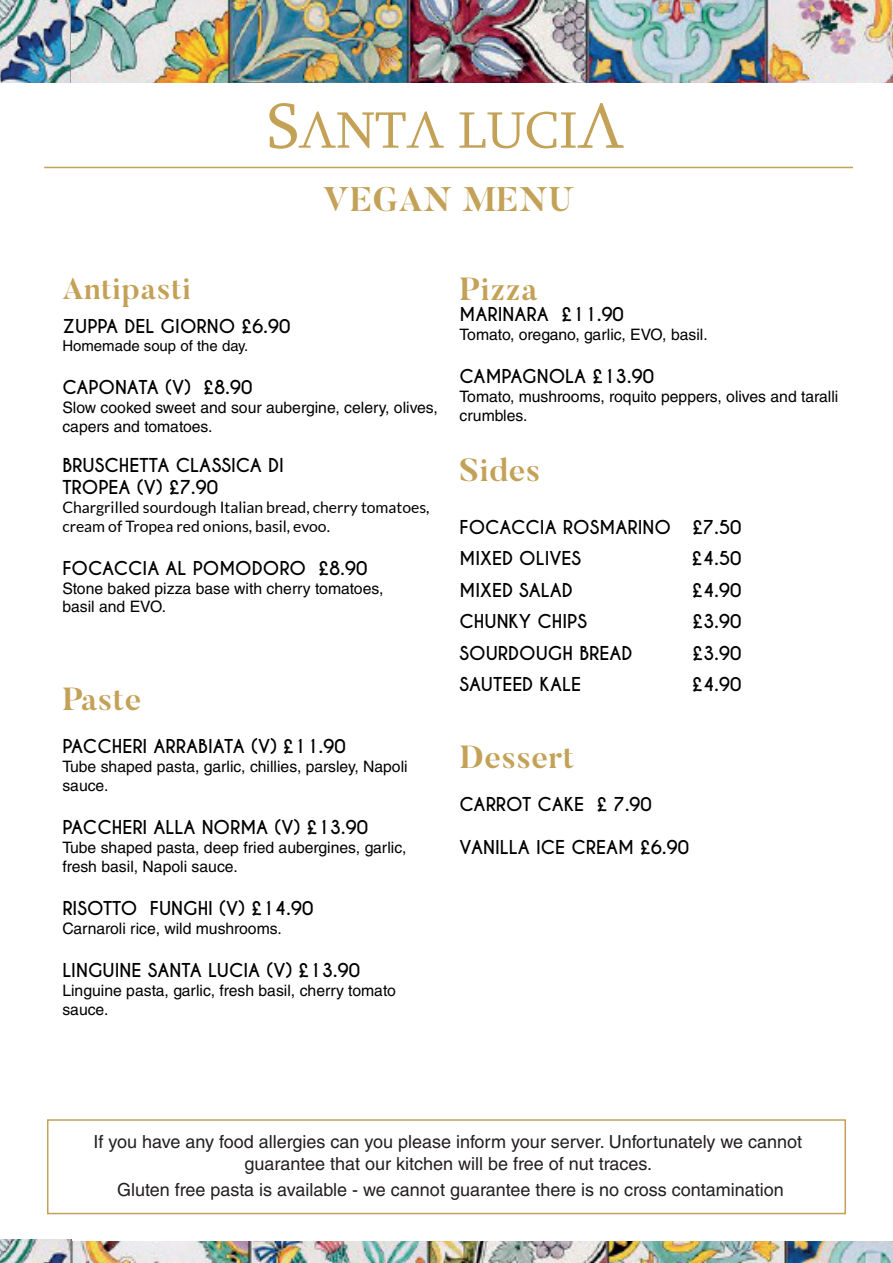
<style>
.page{position:relative;width:893px;height:1263px;background:#fff}
.page>*{position:absolute;margin:0;border:0;box-sizing:border-box;transform-origin:0 0}
.t1{font:700 33.9px "Butler";letter-spacing:.02em;color:#c3a157}
.t2{font:700 31.8px "Butler";letter-spacing:.02em;color:#c3a157}
.t3{font:700 30.15px "Butler";letter-spacing:.02em;color:#c3a157}
.t4{font:700 18px/21.6px "Caviar Dreams";color:#000}
.t5{font:18px/21.6px "Helvetica LT Std";color:#231f20;text-align:center}
.t6{font:15.75px/18.9px "Helvetica LT Std";color:#000}
.t7{font:15.75px/18.9px "Lato";color:#000}
.t8{font:15px "Helvetica LT Std";color:#000}
</style>
<div class="page">
<svg style="left:269px;top:103px;width:175px;height:46px"></svg>
<svg style="left:459px;top:103px;width:165px;height:45px"></svg>
<hr style="left:44px;top:167px;width:809px;height:1px;background:#c3a157">
<div style="left:47px;top:1119px;width:799px;height:95px;border:2px solid #c3a157"></div>
<img style="left:0;top:1240px;width:893px;height:23px">
<img style="left:0;top:0;width:893px;height:82px">
<h1 class="t1" style="left:323px;top:178px;width:253px">VEGAN MENU</h1>
<h3 class="t3" style="left:62px;top:269px;width:130px">Antipasti</h3>
<p class="t4" style="left:62px;top:316px;width:230px">ZUPPA DEL GIORNO £6.90</p>
<p class="t8" style="left:62px;top:337px;width:188px">Homemade soup of the day.</p>
<p class="t4" style="left:62px;top:377px;width:192px">CAPONATA (V) £8.90</p>
<p class="t6" style="left:62px;top:398px;width:377px">Slow cooked sweet and sour aubergine, celery, olives, capers and tomatoes.</p>
<p class="t4" style="left:62px;top:455px;width:223px">BRUSCHETTA CLASSICA DI<br>TROPEA (V) £7.90</p>
<p class="t7" style="left:62px;top:497px;width:369px">Chargrilled sourdough Italian bread, cherry tomatoes, cream of Tropea red onions, basil, evoo.</p>
<p class="t4" style="left:62px;top:557px;width:307px">FOCACCIA AL POMODORO £8.90</p>
<p class="t6" style="left:62px;top:578px;width:323px">Stone baked pizza base with cherry tomatoes, basil and EVO.</p>
<h2 class="t2" style="left:62px;top:679px;width:81px">Paste</h2>
<p class="t4" style="left:62px;top:736px;width:285px">PACCHERI ARRABIATA (V) £11.90</p>
<p class="t6" style="left:62px;top:757px;width:347px">Tube shaped pasta, garlic, chillies, parsley, Napoli sauce.</p>
<p class="t4" style="left:62px;top:817px;width:307px">PACCHERI ALLA NORMA (V) £13.90</p>
<p class="t6" style="left:62px;top:838px;width:346px">Tube shaped pasta, deep fried aubergines, garlic, fresh basil, Napoli sauce.</p>
<p class="t4" style="left:62px;top:898px;width:252px">RISOTTO FUNGHI (V) £14.90</p>
<p class="t6" style="left:62px;top:919px;width:221px">Carnaroli rice, wild mushrooms.</p>
<p class="t4" style="left:62px;top:960px;width:299px">LINGUINE SANTA LUCIA (V) £13.90</p>
<p class="t6" style="left:62px;top:981px;width:335px">Linguine pasta, garlic, fresh basil, cherry tomato sauce.</p>
<h2 class="t2" style="left:460px;top:268px;width:80px">Pizza</h2>
<p class="t4" style="left:460px;top:304px;width:166px">MARINARA £11.90</p>
<p class="t6" style="left:460px;top:325px;width:250px">Tomato, oregano, garlic, EVO, basil.</p>
<p class="t4" style="left:460px;top:366px;width:196px">CAMPAGNOLA £13.90</p>
<p class="t6" style="left:460px;top:387px;width:380px">Tomato, mushrooms, roquito peppers, olives and taralli crumbles.</p>
<h2 class="t2" style="left:460px;top:449px;width:82px">Sides</h2>
<p class="t4" style="left:460px;top:512px;width:283px;line-height:31.5px">FOCACCIA ROSMARINO £7.50<br>MIXED OLIVES</p>
<p class="t4" style="left:692px;top:548px;width:51px">£4.50</p>
<p class="t4" style="left:460px;top:580px;width:115px">MIXED SALAD</p>
<p class="t4" style="left:692px;top:580px;width:51px">£4.90</p>
<p class="t4" style="left:460px;top:611px;width:129px">CHUNKY CHIPS</p>
<p class="t4" style="left:692px;top:611px;width:51px">£3.90</p>
<p class="t4" style="left:460px;top:643px;width:174px">SOURDOUGH BREAD</p>
<p class="t4" style="left:692px;top:643px;width:51px">£3.90</p>
<p class="t4" style="left:460px;top:674px;width:123px">SAUTEED KALE</p>
<p class="t4" style="left:692px;top:674px;width:51px">£4.90</p>
<h2 class="t2" style="left:460px;top:736px;width:116px">Dessert</h2>
<p class="t4" style="left:460px;top:794px;width:194px">CARROT CAKE £ 7.90</p>
<p class="t4" style="left:460px;top:837px;width:231px">VANILLA ICE CREAM £6.90</p>
<p class="t5" style="left:94px;top:1131px;width:710px">If you have any food allergies can you please inform your server. Unfortunately we cannot guarantee that our kitchen will be free of nut traces.</p>
<p class="t5" style="left:117px;top:1178px;width:668px">Gluten free pasta is available - we cannot guarantee there is no cross contamination</p>
</div>
